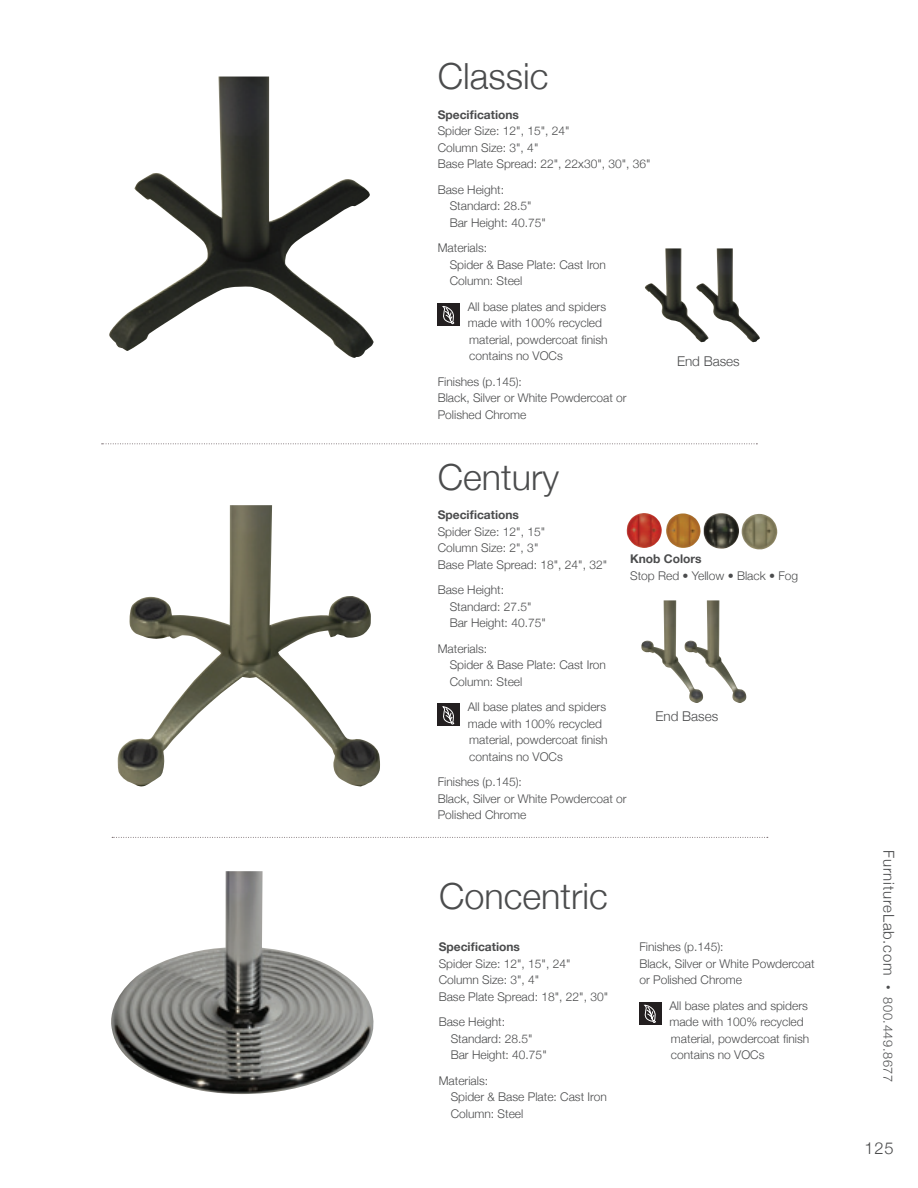
<style>
.page{position:relative;width:918px;height:1188px;background:#fff}
.page>*{position:absolute;margin:0;border:0;box-sizing:border-box;transform-origin:0 0}
.t1{font:300 36px "Helvetica Neue";color:#4b4c4d}
.t2{font:300 16.5px "Helvetica Neue";color:#4b4c4d}
.t3{font:300 15px "Helvetica Neue";letter-spacing:.05em;color:#4b4c4d}
.t4{font:300 13.5px "Helvetica Neue";color:#4b4c4d}
.t5{font:300 12.75px "Helvetica Neue";letter-spacing:.05em;color:#4b4c4d}
.t6{font:300 12px/16.5px "Helvetica Neue";color:#4b4c4d}
.t7{font:700 12px "Helvetica Neue";color:#4b4c4d}
.t8{font:300 9px "Helvetica Neue";color:#4b4c4d}
</style>
<div class="page">
<img style="left:117px;top:505px;width:263px;height:282px">
<img style="left:641px;top:600px;width:44px;height:85px">
<img style="left:685px;top:600px;width:61px;height:103px">
<img style="left:705px;top:513px;width:16px;height:10px">
<img style="left:742px;top:514px;width:36px;height:36px">
<img style="left:626px;top:513px;width:36px;height:35px">
<img style="left:666px;top:513px;width:35px;height:35px">
<svg style="left:102px;top:443px;width:655px;height:1px"></svg>
<div style="left:438px;top:704px;width:22px;height:22px;background:#231f20"></div>
<svg style="left:442px;top:706px;width:13px;height:19px"></svg>
<img style="left:109px;top:77px;width:265px;height:281px">
<img style="left:708px;top:248px;width:52px;height:94px">
<img style="left:645px;top:248px;width:63px;height:94px">
<div style="left:438px;top:303px;width:22px;height:23px;background:#231f20"></div>
<svg style="left:442px;top:306px;width:13px;height:19px"></svg>
<svg style="left:112px;top:837px;width:656px;height:1px"></svg>
<img style="left:111px;top:871px;width:263px;height:223px">
<div style="left:639px;top:1002px;width:23px;height:23px;background:#231f20"></div>
<svg style="left:644px;top:1004px;width:12px;height:19px"></svg>
<h1 class="t1" style="left:438px;top:47px;width:112px">Classic</h1>
<p class="t7" style="left:438px;top:105px;width:83px">Specifications</p>
<p class="t6" style="left:438px;top:122px;width:214px">Spider Size: 12", 15", 24"<br>Column Size: 3", 4"<br>Base Plate Spread: 22", 22x30", 30", 36"</p>
<p class="t6" style="left:450px;top:181px;width:98px;text-indent:-12px">Base Height:<br>Standard: 28.5"<br>Bar Height: 40.75"</p>
<p class="t6" style="left:450px;top:239px;width:158px;text-indent:-12px">Materials:<br>Spider &amp; Base Plate: Cast Iron<br>Column: Steel</p>
<p class="t6" style="left:468px;top:298px;width:141px">All base plates and spiders made with 100% recycled material, powdercoat finish contains no VOCs</p>
<p class="t6" style="left:438px;top:373px;width:190px">Finishes (p.145):<br>Black, Silver or White Powdercoat or<br>Polished Chrome</p>
<h1 class="t1" style="left:438px;top:448px;width:123px">Century</h1>
<p class="t4" style="left:677px;top:351px;width:64px">End Bases</p>
<p class="t7" style="left:438px;top:505px;width:83px">Specifications</p>
<p class="t6" style="left:438px;top:522px;width:171px">Spider Size: 12", 15"<br>Column Size: 2", 3"<br>Base Plate Spread: 18", 24", 32"</p>
<p class="t6" style="left:450px;top:581px;width:98px;text-indent:-12px">Base Height:<br>Standard: 27.5"<br>Bar Height: 40.75"</p>
<p class="t6" style="left:450px;top:639px;width:158px;text-indent:-12px">Materials:<br>Spider &amp; Base Plate: Cast Iron<br>Column: Steel</p>
<p class="t6" style="left:468px;top:698px;width:141px">All base plates and spiders made with 100% recycled material, powdercoat finish contains no VOCs</p>
<p class="t6" style="left:438px;top:773px;width:190px">Finishes (p.145):<br>Black, Silver or White Powdercoat or<br>Polished Chrome</p>
<p class="t7" style="left:630px;top:550px;width:73px">Knob Colors</p>
<p class="t6" style="left:630px;top:567px;width:170px">Stop Red • Yellow • Black • Fog</p>
<p class="t4" style="left:655px;top:706px;width:64px">End Bases</p>
<h1 class="t1" style="left:439px;top:867px;width:170px">Concentric</h1>
<p class="t7" style="left:439px;top:938px;width:83px">Specifications</p>
<p class="t6" style="left:439px;top:955px;width:171px">Spider Size: 12", 15", 24"<br>Column Size: 3", 4"<br>Base Plate Spread: 18", 22", 30"</p>
<p class="t6" style="left:451px;top:1013px;width:98px;text-indent:-12px">Base Height:<br>Standard: 28.5"<br>Bar Height: 40.75"</p>
<p class="t6" style="left:451px;top:1072px;width:158px;text-indent:-12px">Materials:<br>Spider &amp; Base Plate: Cast Iron<br>Column: Steel</p>
<p class="t6" style="left:639px;top:938px;width:177px">Finishes (p.145):<br>Black, Silver or White Powdercoat or Polished Chrome</p>
<p class="t6" style="left:669px;top:996px;width:141px">All base plates and spiders made with 100% recycled material, powdercoat finish contains no VOCs</p>
<p class="t3" style="left:901px;top:850px;width:127px;rotate:90deg">FurnitureLab.com</p>
<p class="t5" style="left:898px;top:997px;width:86px;rotate:90deg">800.449.8677</p>
<p class="t8" style="left:895px;top:985px;width:6px;rotate:90deg">•</p>
<h2 class="t2" style="left:865px;top:1135px;width:31px">125</h2>
</div>
